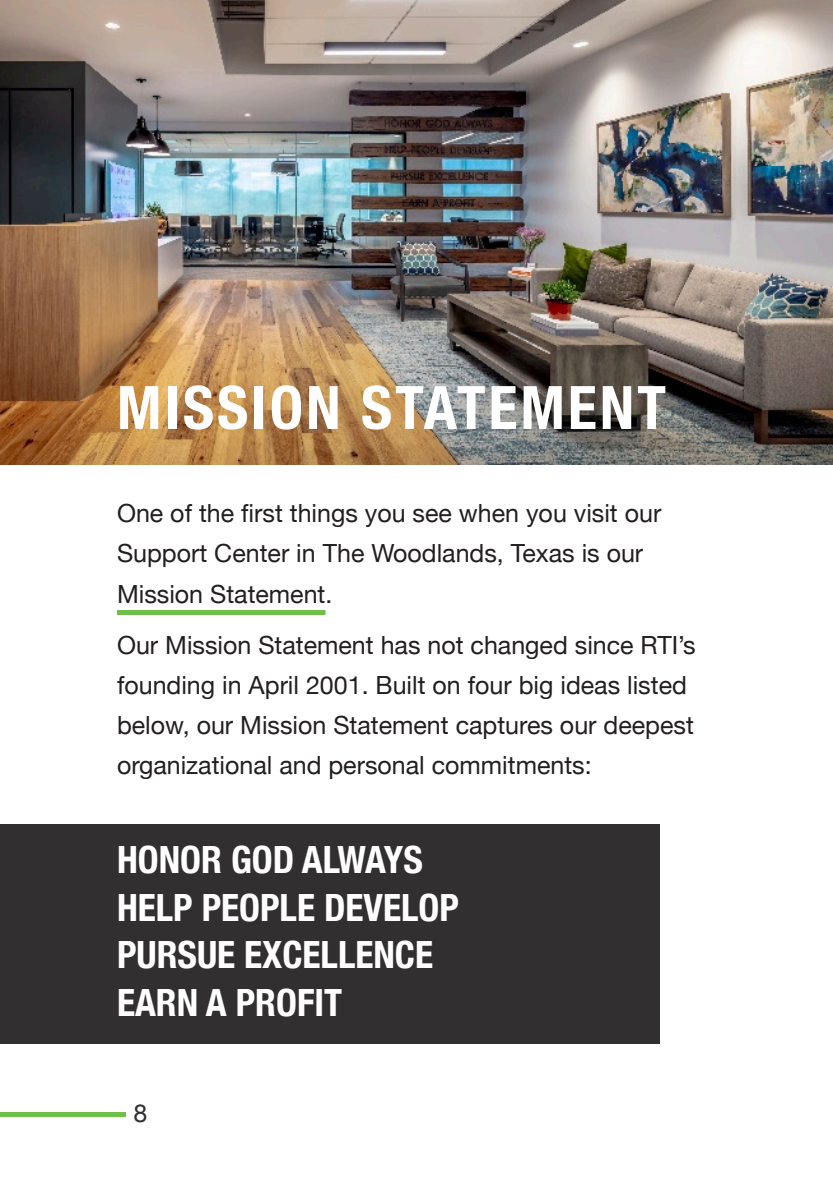
<style>
.page{position:relative;width:833px;height:1193px;background:#fff}
.page>*{position:absolute;margin:0;border:0;box-sizing:border-box;transform-origin:0 0}
.t1{font:700 condensed 60px "Helvetica Neue";letter-spacing:.05em;color:#fff}
.t2{font:700 condensed 37.5px "Helvetica Neue";color:#fff}
.t3{font:25px/40px "Helvetica Neue";color:#231f20}
.t4{font:25px "Helvetica Neue";color:#312f30}
</style>
<div class="page">
<hr style="left:0;top:1112px;width:126px;height:4px;background:#70bf4a">
<img style="left:0;top:0;width:832px;height:464px">
<div style="left:0;top:824px;width:659px;height:220px;background:#312f30"></div>
<div style="left:117px;top:610px;width:208px;height:5px;background:#70bf4a"></div>
<p class="t1" style="left:117px;top:358px;width:550px">MISSION STATEMENT</p>
<p class="t3" style="left:117px;top:495px;width:546px">One of the first things you see when you visit our<br>Support Center in The Woodlands, Texas is our<br>Mission Statement.</p>
<p class="t3" style="left:117px;top:626px;width:580px">Our Mission Statement has not changed since RTI’s founding in April 2001. Built on four big ideas listed below, our Mission Statement captures our deepest organizational and personal commitments:</p>
<p class="t2" style="left:117px;top:829px;width:307px">HONOR GOD ALWAYS</p>
<p class="t2" style="left:117px;top:876px;width:343px">HELP PEOPLE DEVELOP</p>
<p class="t2" style="left:117px;top:924px;width:317px">PURSUE EXCELLENCE</p>
<p class="t2" style="left:117px;top:971px;width:226px">EARN A PROFIT</p>
<p class="t4" style="left:133px;top:1095px;width:15px">8</p>
</div>
